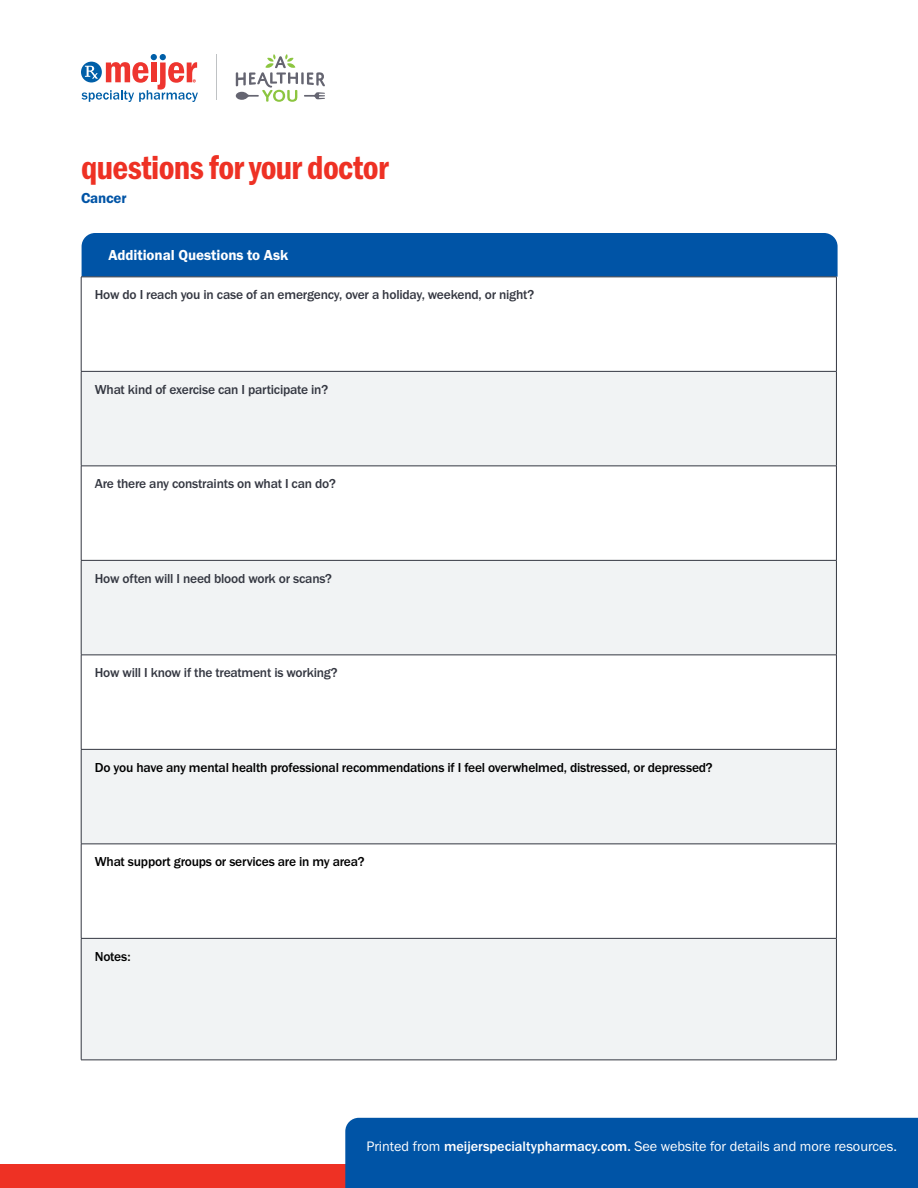
<style>
.page{position:relative;width:918px;height:1188px;background:#fff}
.page>*{position:absolute;margin:0;border:0;box-sizing:border-box;transform-origin:0 0}
.t1{font:34.5px "Franklin Gothic URW Con Dem";letter-spacing:-.02em;color:#ee3124}
.t2{font:15px "Franklin Gothic URW Dem";letter-spacing:-.005em;color:#fff}
.t3{font:15px "Franklin Gothic URW Dem";letter-spacing:-.015em;color:#0054a6}
.t4{font:14.25px "Franklin Gothic URW Boo";color:#fff}
.t5{font:500 13.5px "Franklin Gothic URW";letter-spacing:-.015em;color:#343741}
.t6{font:500 13.5px "Franklin Gothic URW";letter-spacing:-.015em;color:#000}
.s1{font-family:"Franklin Gothic URW";font-weight:500}
</style>
<div class="page">
<hr style="left:217px;top:54px;width:1px;height:46px;background:#bfc2c4">
<svg style="left:82px;top:54px;width:116px;height:48px"></svg>
<svg style="left:236px;top:54px;width:89px;height:48px"></svg>
<div style="left:0;top:1164px;width:918px;height:24px;background:#ee3124"></div>
<div style="left:345px;top:1118px;width:573px;height:70px;background:#0054a6"></div>
<div style="left:82px;top:233px;width:756px;height:44px;background:#0054a6"></div>
<div style="left:81px;top:371px;width:755px;height:95px;background:#f1f3f4"></div>
<div style="left:81px;top:560px;width:755px;height:95px;background:#f1f3f4"></div>
<div style="left:81px;top:749px;width:755px;height:95px;background:#f1f3f4"></div>
<div style="left:81px;top:938px;width:755px;height:122px;background:#f1f3f4"></div>
<hr style="left:81px;top:277px;width:1px;height:94px;background:#343741">
<hr style="left:836px;top:277px;width:1px;height:94px;background:#343741">
<hr style="left:81px;top:372px;width:1px;height:94px;background:#343741">
<hr style="left:836px;top:372px;width:1px;height:94px;background:#343741">
<hr style="left:81px;top:466px;width:1px;height:94px;background:#343741">
<hr style="left:836px;top:466px;width:1px;height:94px;background:#343741">
<hr style="left:81px;top:561px;width:1px;height:94px;background:#343741">
<hr style="left:836px;top:561px;width:1px;height:94px;background:#343741">
<hr style="left:81px;top:655px;width:1px;height:94px;background:#343741">
<hr style="left:836px;top:655px;width:1px;height:94px;background:#343741">
<hr style="left:81px;top:750px;width:1px;height:94px;background:#343741">
<hr style="left:836px;top:750px;width:1px;height:94px;background:#343741">
<hr style="left:81px;top:844px;width:1px;height:94px;background:#343741">
<hr style="left:836px;top:844px;width:1px;height:94px;background:#343741">
<hr style="left:81px;top:939px;width:1px;height:121px;background:#343741">
<hr style="left:836px;top:939px;width:1px;height:121px;background:#343741">
<hr style="left:81px;top:277px;width:756px;height:1px;background:#343741">
<hr style="left:81px;top:371px;width:756px;height:1px;background:#343741">
<hr style="left:81px;top:466px;width:756px;height:1px;background:#343741">
<hr style="left:81px;top:560px;width:756px;height:1px;background:#343741">
<hr style="left:81px;top:655px;width:756px;height:1px;background:#343741">
<hr style="left:81px;top:749px;width:756px;height:1px;background:#343741">
<hr style="left:81px;top:844px;width:756px;height:1px;background:#343741">
<hr style="left:81px;top:938px;width:756px;height:1px;background:#343741">
<hr style="left:81px;top:1060px;width:756px;height:1px;background:#343741">
<h1 class="t1" style="left:81px;top:144px;width:309px">questions for your doctor</h1>
<p class="t3" style="left:81px;top:189px;width:47px">Cancer</p>
<p class="t2" style="left:109px;top:246px;width:181px">Additional Questions to Ask</p>
<p class="t5" style="left:95px;top:287px;width:441px">How do I reach you in case of an emergency, over a holiday, weekend, or night?</p>
<p class="t5" style="left:95px;top:381px;width:235px">What kind of exercise can I participate in?</p>
<p class="t5" style="left:95px;top:476px;width:243px">Are there any constraints on what I can do?</p>
<p class="t5" style="left:95px;top:570px;width:239px">How often will I need blood work or scans?</p>
<p class="t5" style="left:95px;top:665px;width:244px">How will I know if the treatment is working?</p>
<p class="t6" style="left:95px;top:759px;width:619px">Do you have any mental health professional recommendations if I feel overwhelmed, distressed, or depressed?</p>
<p class="t6" style="left:95px;top:854px;width:271px">What support groups or services are in my area?</p>
<p class="t6" style="left:95px;top:948px;width:38px">Notes:</p>
<p class="t4" style="left:366px;top:1137px;width:532px">Printed from <span class="s1">meijerspecialtypharmacy.com.</span> See website for details and more resources.</p>
</div>
